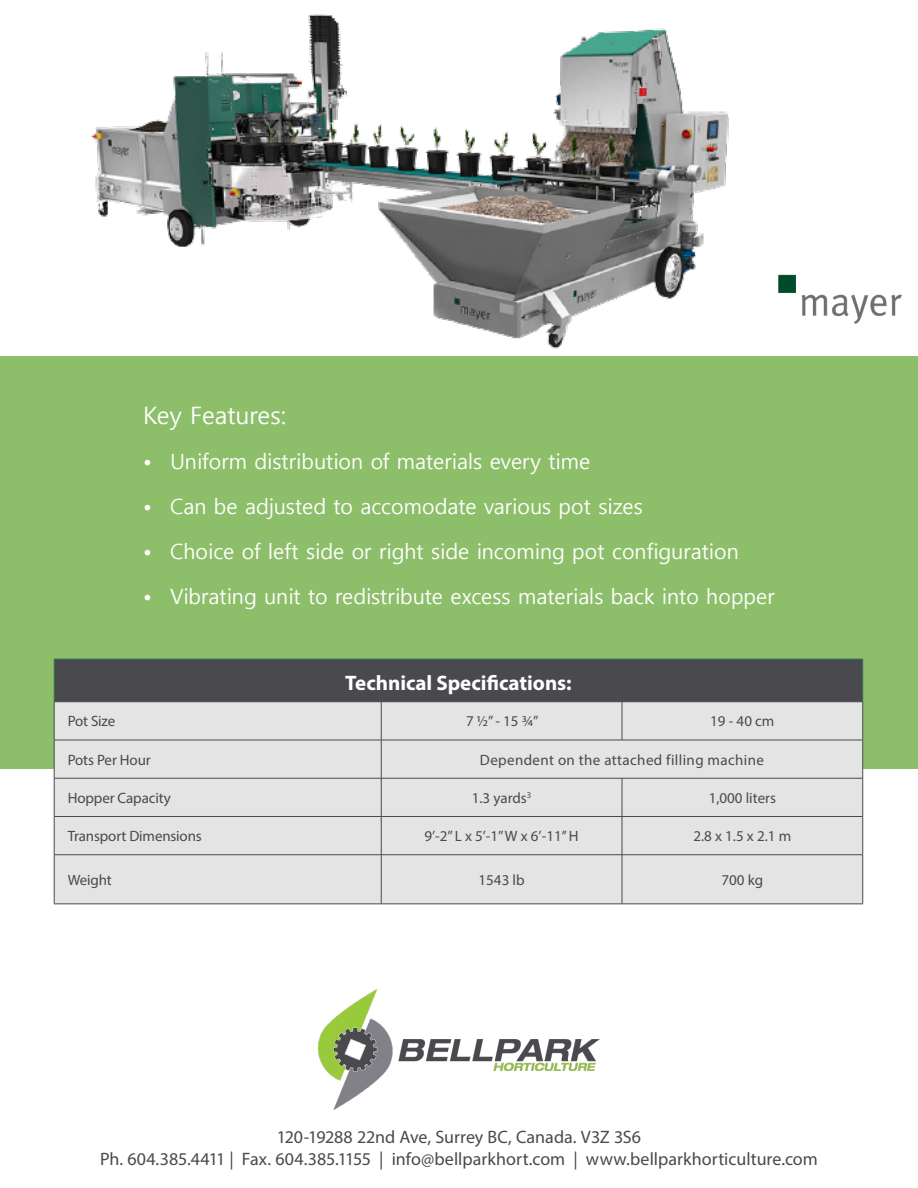
<style>
.page{position:relative;width:918px;height:1188px;background:#fff}
.page>*{position:absolute;margin:0;border:0;box-sizing:border-box;transform-origin:0 0}
.t1{font:24px "Malgun Gothic";color:#fff}
.t2{font:21px "Malgun Gothic";color:#fff}
.t3{font:700 21px "Myriad Pro";color:#fff}
.t4{font:18px "Myriad Pro";color:#4a4a4e}
.t5{font:15px "Myriad Pro";color:#4a4a4e}
.t6{font:15px "Myriad Pro";letter-spacing:.025em;color:#4a4a4e}
</style>
<div class="page">
<div style="left:0;top:356px;width:918px;height:412px;background:#8dbe69"></div>
<div style="left:54px;top:659px;width:809px;height:43px;background:#4a4a4e"></div>
<div style="left:55px;top:702px;width:807px;height:202px;background:#e4e4e4"></div>
<hr style="left:862px;top:659px;width:1px;height:43px;background:#3d7d58">
<hr style="left:54px;top:659px;width:327px;height:1px;background:#3d7d58">
<hr style="left:54px;top:659px;width:1px;height:43px;background:#3d7d58">
<hr style="left:381px;top:659px;width:241px;height:1px;background:#3d7d58">
<hr style="left:622px;top:659px;width:241px;height:1px;background:#3d7d58">
<hr style="left:54px;top:701px;width:327px;height:1px;background:#4a4a4e">
<hr style="left:54px;top:702px;width:1px;height:38px;background:#4a4a4e">
<hr style="left:381px;top:702px;width:1px;height:38px;background:#4a4a4e">
<hr style="left:622px;top:701px;width:241px;height:1px;background:#4a4a4e">
<hr style="left:622px;top:702px;width:1px;height:38px;background:#4a4a4e">
<hr style="left:862px;top:702px;width:1px;height:38px;background:#4a4a4e">
<hr style="left:54px;top:740px;width:327px;height:1px;background:#4a4a4e">
<hr style="left:54px;top:740px;width:1px;height:38px;background:#4a4a4e">
<hr style="left:381px;top:740px;width:241px;height:1px;background:#4a4a4e">
<hr style="left:381px;top:740px;width:1px;height:38px;background:#4a4a4e">
<hr style="left:622px;top:740px;width:241px;height:1px;background:#4a4a4e">
<hr style="left:862px;top:740px;width:1px;height:38px;background:#4a4a4e">
<hr style="left:54px;top:778px;width:327px;height:1px;background:#4a4a4e">
<hr style="left:54px;top:778px;width:1px;height:38px;background:#4a4a4e">
<hr style="left:381px;top:778px;width:241px;height:1px;background:#4a4a4e">
<hr style="left:381px;top:778px;width:1px;height:38px;background:#4a4a4e">
<hr style="left:622px;top:778px;width:241px;height:1px;background:#4a4a4e">
<hr style="left:622px;top:778px;width:1px;height:38px;background:#4a4a4e">
<hr style="left:862px;top:778px;width:1px;height:38px;background:#4a4a4e">
<hr style="left:54px;top:816px;width:327px;height:1px;background:#4a4a4e">
<hr style="left:54px;top:817px;width:1px;height:38px;background:#4a4a4e">
<hr style="left:381px;top:816px;width:241px;height:1px;background:#4a4a4e">
<hr style="left:381px;top:817px;width:1px;height:38px;background:#4a4a4e">
<hr style="left:622px;top:816px;width:241px;height:1px;background:#4a4a4e">
<hr style="left:622px;top:817px;width:1px;height:38px;background:#4a4a4e">
<hr style="left:862px;top:817px;width:1px;height:38px;background:#4a4a4e">
<hr style="left:54px;top:854px;width:327px;height:1px;background:#4a4a4e">
<hr style="left:54px;top:855px;width:1px;height:49px;background:#4a4a4e">
<hr style="left:381px;top:854px;width:241px;height:1px;background:#4a4a4e">
<hr style="left:381px;top:855px;width:1px;height:49px;background:#4a4a4e">
<hr style="left:622px;top:854px;width:241px;height:1px;background:#4a4a4e">
<hr style="left:622px;top:855px;width:1px;height:49px;background:#4a4a4e">
<hr style="left:862px;top:855px;width:1px;height:49px;background:#4a4a4e">
<hr style="left:54px;top:904px;width:327px;height:1px;background:#4a4a4e">
<hr style="left:381px;top:904px;width:241px;height:1px;background:#4a4a4e">
<hr style="left:622px;top:904px;width:241px;height:1px;background:#4a4a4e">
<img style="left:318px;top:989px;width:282px;height:121px">
<img style="left:809px;top:294px;width:93px;height:30px">
<img style="left:91px;top:14px;width:718px;height:335px">
<p class="t1" style="left:143px;top:402px;width:145px">Key Features:</p>
<p class="t2" style="left:143px;top:450px;width:449px">• Uniform distribution of materials every time</p>
<p class="t2" style="left:143px;top:495px;width:501px">• Can be adjusted to accomodate various pot sizes</p>
<p class="t2" style="left:143px;top:540px;width:597px">• Choice of left side or right side incoming pot configuration</p>
<p class="t2" style="left:143px;top:585px;width:633px">• Vibrating unit to redistribute excess materials back into hopper</p>
<p class="t3" style="left:345px;top:669px;width:228px">Technical Specifications:</p>
<p class="t5" style="left:68px;top:712px;width:49px">Pot Size</p>
<p class="t5" style="left:466px;top:712px;width:74px">7 1/2” - 15 3/4”</p>
<p class="t5" style="left:710px;top:712px;width:66px">19 - 40 cm</p>
<p class="t5" style="left:68px;top:750px;width:84px">Pots Per Hour</p>
<p class="t6" style="left:480px;top:750px;width:286px">Dependent on the attached filling machine</p>
<p class="t5" style="left:68px;top:789px;width:105px">Hopper Capacity</p>
<p class="t5" style="left:472px;top:789px;width:61px">1.3 yards<sup>3</sup></p>
<p class="t5" style="left:709px;top:789px;width:69px">1,000 liters</p>
<p class="t5" style="left:68px;top:827px;width:136px">Transport Dimensions</p>
<p class="t5" style="left:424px;top:827px;width:156px">9’-2’’ L x 5’-1’’ W x 6’-11’’ H</p>
<p class="t5" style="left:693px;top:827px;width:99px">2.8 x 1.5 x 2.1 m</p>
<p class="t5" style="left:68px;top:871px;width:46px">Weight</p>
<p class="t5" style="left:479px;top:871px;width:48px">1543 lb</p>
<p class="t5" style="left:722px;top:871px;width:43px">700 kg</p>
<p class="t4" style="left:277px;top:1126px;width:366px">120-19288 22nd Ave, Surrey BC, Canada. V3Z 3S6</p>
<p class="t4" style="left:100px;top:1148px;width:719px">Ph. 604.385.4411 | Fax. 604.385.1155 | info@bellparkhort.com | www.bellparkhorticulture.com</p>
</div>
